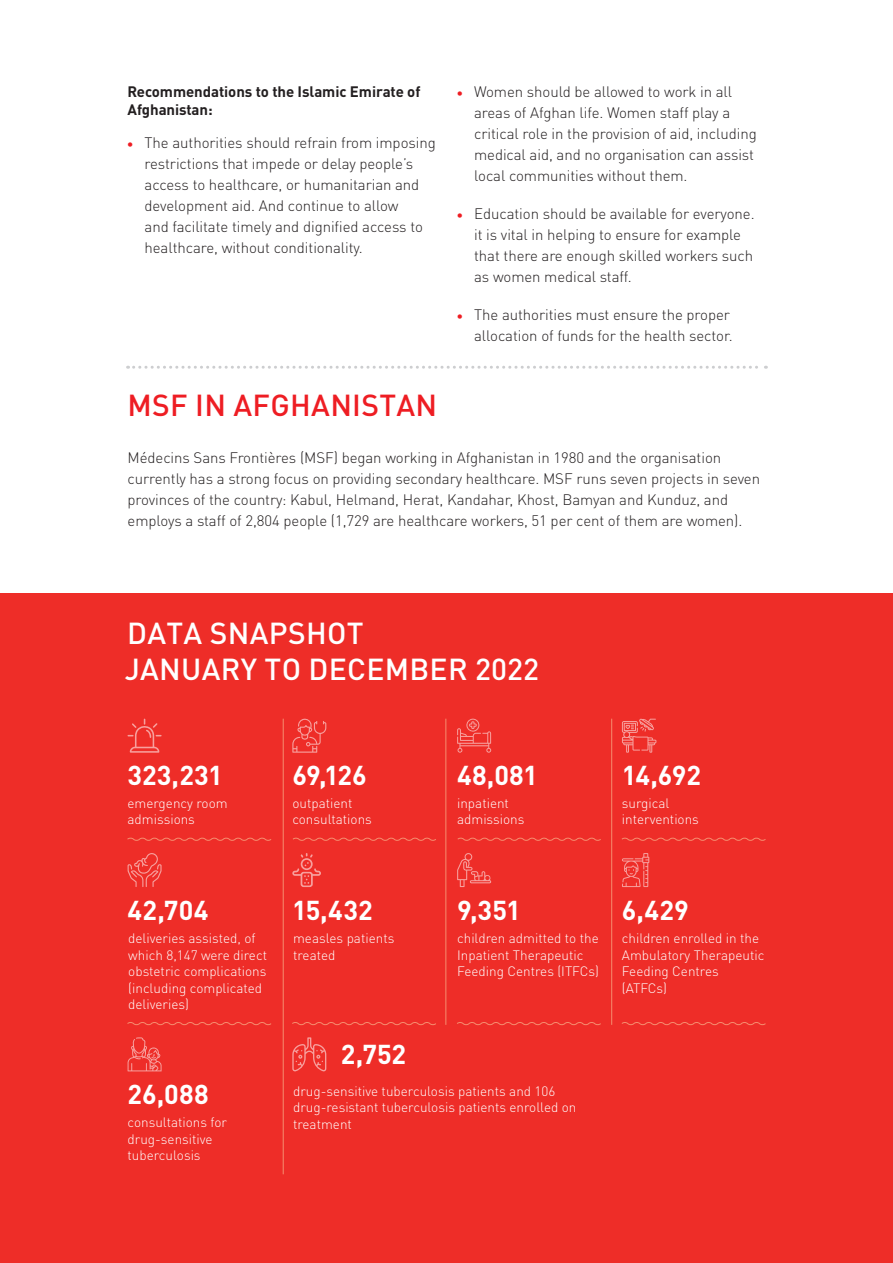
<style>
.page{position:relative;width:893px;height:1263px;background:#fff}
.page>*{position:absolute;margin:0;border:0;box-sizing:border-box;transform-origin:0 0}
.t1{font:500 30px/36px "DIN Pro";letter-spacing:.01em;color:#fff}
.t2{font:500 30px "DIN Pro";letter-spacing:.01em;color:#ee1d23}
.t3{font:700 27px "DIN Pro";color:#fff}
.t4{font:300 15px/21px "DIN Pro";letter-spacing:-.005em;color:#231f20}
.t5{font:700 15px/18px "DIN Pro";letter-spacing:-.005em;color:#231f20}
.t6{font:300 13.5px/16.5px "DIN Pro";color:#fff}
.s1{color:#ee1d23}
</style>
<div class="page">
<svg style="left:128px;top:366px;width:638px;height:3px"></svg>
<div style="left:0;top:593px;width:893px;height:670px;background:#ee2d28"></div>
<svg style="left:127px;top:837px;width:145px;height:4px"></svg>
<svg style="left:127px;top:1022px;width:144px;height:4px"></svg>
<svg style="left:292px;top:1022px;width:144px;height:4px"></svg>
<svg style="left:457px;top:1022px;width:144px;height:4px"></svg>
<svg style="left:621px;top:1022px;width:145px;height:4px"></svg>
<svg style="left:293px;top:837px;width:143px;height:4px"></svg>
<svg style="left:457px;top:837px;width:144px;height:4px"></svg>
<svg style="left:621px;top:837px;width:145px;height:4px"></svg>
<hr style="left:611px;top:719px;width:1px;height:306px;background:#f68d6f">
<hr style="left:445px;top:719px;width:1px;height:306px;background:#f68d6f">
<hr style="left:283px;top:719px;width:1px;height:455px;background:#f68d6f">
<svg style="left:292px;top:718px;width:34px;height:35px"></svg>
<svg style="left:457px;top:719px;width:34px;height:34px"></svg>
<svg style="left:128px;top:719px;width:34px;height:34px"></svg>
<svg style="left:622px;top:718px;width:34px;height:35px"></svg>
<svg style="left:128px;top:853px;width:34px;height:34px"></svg>
<svg style="left:622px;top:853px;width:27px;height:34px"></svg>
<svg style="left:457px;top:853px;width:34px;height:34px"></svg>
<svg style="left:292px;top:1037px;width:34px;height:35px"></svg>
<svg style="left:128px;top:1037px;width:34px;height:34px"></svg>
<svg style="left:292px;top:853px;width:29px;height:34px"></svg>
<p class="t5" style="left:128px;top:80px;width:294px">Recommendations to the Islamic Emirate of<br>Afghanistan:</p>
<p class="t4" style="left:145px;top:131px;width:293px;text-indent:-17px"><span class="s1">•</span> The authorities should refrain from imposing restrictions that impede or delay people’s access to healthcare, or humanitarian and development aid. And continue to allow<br>and facilitate timely and dignified access to healthcare, without conditionality.</p>
<p class="t4" style="left:474px;top:79px;width:284px;text-indent:-17px"><span class="s1">•</span> Women should be allowed to work in all areas of Afghan life. Women staff play a critical role in the provision of aid, including medical aid, and no organisation can assist local communities without them.</p>
<p class="t4" style="left:474px;top:201px;width:282px;text-indent:-17px"><span class="s1">•</span> Education should be available for everyone. it is vital in helping to ensure for example that there are enough skilled workers such as women medical staff.</p>
<p class="t4" style="left:457px;top:302px;width:277px;text-align:right"><span class="s1">•</span> The authorities must ensure the proper allocation of funds for the health sector.</p>
<h1 class="t2" style="left:128px;top:381px;width:311px">MSF IN AFGHANISTAN</h1>
<p class="t4" style="left:128px;top:446px;width:634px">Médecins Sans Frontières (MSF) began working in Afghanistan in 1980 and the organisation currently has a strong focus on providing secondary healthcare. MSF runs seven projects in seven provinces of the country: Kabul, Helmand, Herat, Kandahar, Khost, Bamyan and Kunduz, and employs a staff of 2,804 people (1,729 are healthcare workers, 51 per cent of them are women).</p>
<h1 class="t1" style="left:125px;top:612px;width:416px">DATA SNAPSHOT<br>JANUARY TO DECEMBER 2022</h1>
<h2 class="t3" style="left:128px;top:752px;width:97px">323,231</h2>
<p class="t6" style="left:128px;top:794px;width:102px">emergency room admissions</p>
<h2 class="t3" style="left:292px;top:752px;width:76px">69,126</h2>
<p class="t6" style="left:292px;top:794px;width:81px">outpatient consultations</p>
<h2 class="t3" style="left:457px;top:752px;width:82px">48,081</h2>
<p class="t6" style="left:457px;top:794px;width:69px">inpatient admissions</p>
<h2 class="t3" style="left:622px;top:752px;width:81px">14,692</h2>
<p class="t6" style="left:622px;top:794px;width:79px">surgical interventions</p>
<h2 class="t3" style="left:128px;top:888px;width:82px">42,704</h2>
<h2 class="t3" style="left:292px;top:888px;width:82px">15,432</h2>
<h2 class="t3" style="left:457px;top:888px;width:65px">9,351</h2>
<h2 class="t3" style="left:622px;top:888px;width:68px">6,429</h2>
<p class="t6" style="left:128px;top:929px;width:140px">deliveries assisted, of which 8,147 were direct obstetric complications (including complicated deliveries)</p>
<p class="t6" style="left:293px;top:929px;width:103px">measles patients treated</p>
<p class="t6" style="left:457px;top:929px;width:143px">children admitted to the<br>Inpatient Therapeutic<br>Feeding Centres (ITFCs)</p>
<p class="t6" style="left:622px;top:929px;width:144px">children enrolled in the<br>Ambulatory Therapeutic<br>Feeding Centres (ATFCs)</p>
<h2 class="t3" style="left:341px;top:1031px;width:67px">2,752</h2>
<h2 class="t3" style="left:128px;top:1072px;width:83px">26,088</h2>
<p class="t6" style="left:128px;top:1113px;width:101px">consultations for drug-sensitive tuberculosis</p>
<p class="t6" style="left:293px;top:1081px;width:285px">drug-sensitive tuberculosis patients and 106 drug-resistant tuberculosis patients enrolled on treatment</p>
</div>
